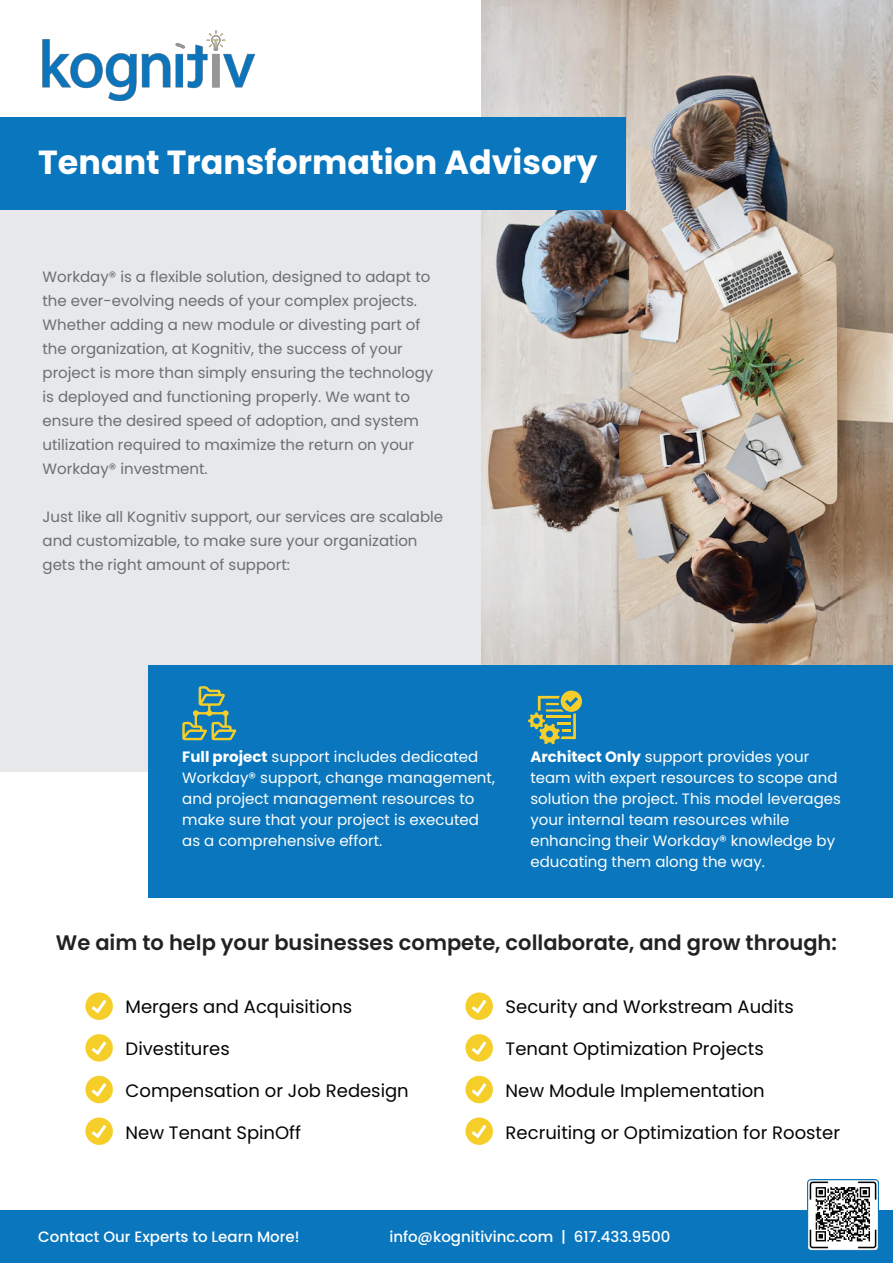
<style>
.page{position:relative;width:893px;height:1263px;background:#fff}
.page>*{position:absolute;margin:0;border:0;box-sizing:border-box;transform-origin:0 0}
.t1{font:700 33.45px "Poppins";color:#fff}
.t2{font:600 21px "Poppins";color:#212222}
.t3{font:18px "Poppins";color:#040504}
.t4{font:15px/24px "Poppins";color:#6d6e71}
.t5{font:15px/21px "Poppins";color:#fff}
.t6{font:500 15px "Poppins";color:#fff}
.s1{font-weight:700}
</style>
<div class="page">
<div style="left:0;top:132px;width:687px;height:639px;background:#e7e8e9"></div>
<img style="left:482px;top:0;width:411px;height:665px">
<img style="left:43px;top:30px;width:211px;height:71px">
<div style="left:0;top:117px;width:626px;height:93px;background:#0976bd"></div>
<div style="left:0;top:1211px;width:893px;height:52px;background:#0976bd"></div>
<div style="left:148px;top:665px;width:745px;height:232px;background:#0976bd"></div>
<svg style="left:528px;top:690px;width:54px;height:54px"></svg>
<svg style="left:182px;top:686px;width:55px;height:54px"></svg>
<svg style="left:85px;top:992px;width:28px;height:28px"></svg>
<svg style="left:85px;top:1034px;width:28px;height:27px"></svg>
<svg style="left:85px;top:1076px;width:28px;height:27px"></svg>
<svg style="left:85px;top:1117px;width:28px;height:28px"></svg>
<svg style="left:465px;top:992px;width:28px;height:28px"></svg>
<svg style="left:465px;top:1034px;width:28px;height:27px"></svg>
<svg style="left:465px;top:1076px;width:28px;height:27px"></svg>
<svg style="left:465px;top:1117px;width:28px;height:28px"></svg>
<img style="left:807px;top:1179px;width:72px;height:71px">
<div style="left:813px;top:1184px;width:60px;height:60px;background:#fff"></div>
<svg style="left:815px;top:1187px;width:55px;height:55px"></svg>
<h1 class="t1" style="left:38px;top:143px;width:561px">Tenant Transformation Advisory</h1>
<p class="t4" style="left:43px;top:265px;width:392px">Workday® is a flexible solution, designed to adapt to the ever-evolving needs of your complex projects.<br>Whether adding a new module or divesting part of the organization, at Kognitiv, the success of your project is more than simply ensuring the technology is deployed and functioning properly. We want to ensure the desired speed of adoption, and system utilization required to maximize the return on your Workday® investment.</p>
<p class="t4" style="left:43px;top:505px;width:402px">Just like all Kognitiv support, our services are scalable and customizable, to make sure your organization gets the right amount of support:</p>
<p class="t5" style="left:182px;top:747px;width:314px"><span class="s1">Full project</span> support includes dedicated Workday® support, change management, and project management resources to make sure that your project is executed as a comprehensive effort.</p>
<p class="t5" style="left:530px;top:747px;width:312px"><span class="s1">Architect Only</span> support provides your team with expert resources to scope and solution the project. This model leverages your internal team resources while enhancing their Workday® knowledge by educating them along the way.</p>
<h2 class="t2" style="left:56px;top:930px;width:783px">We aim to help your businesses compete, collaborate, and grow through:</h2>
<p class="t3" style="left:126px;top:996px;width:228px">Mergers and Acquisitions</p>
<p class="t3" style="left:126px;top:1038px;width:106px">Divestitures</p>
<p class="t3" style="left:126px;top:1080px;width:285px">Compensation or Job Redesign</p>
<p class="t3" style="left:126px;top:1122px;width:177px">New Tenant SpinOff</p>
<p class="t3" style="left:506px;top:996px;width:290px">Security and Workstream Audits</p>
<p class="t3" style="left:506px;top:1038px;width:260px">Tenant Optimization Projects</p>
<p class="t3" style="left:506px;top:1080px;width:261px">New Module Implementation</p>
<p class="t3" style="left:506px;top:1122px;width:336px">Recruiting or Optimization for Rooster</p>
<p class="t6" style="left:38px;top:1228px;width:263px">Contact Our Experts to Learn More!</p>
<p class="t6" style="left:389px;top:1228px;width:282px">info@kognitivinc.com | 617.433.9500</p>
</div>
